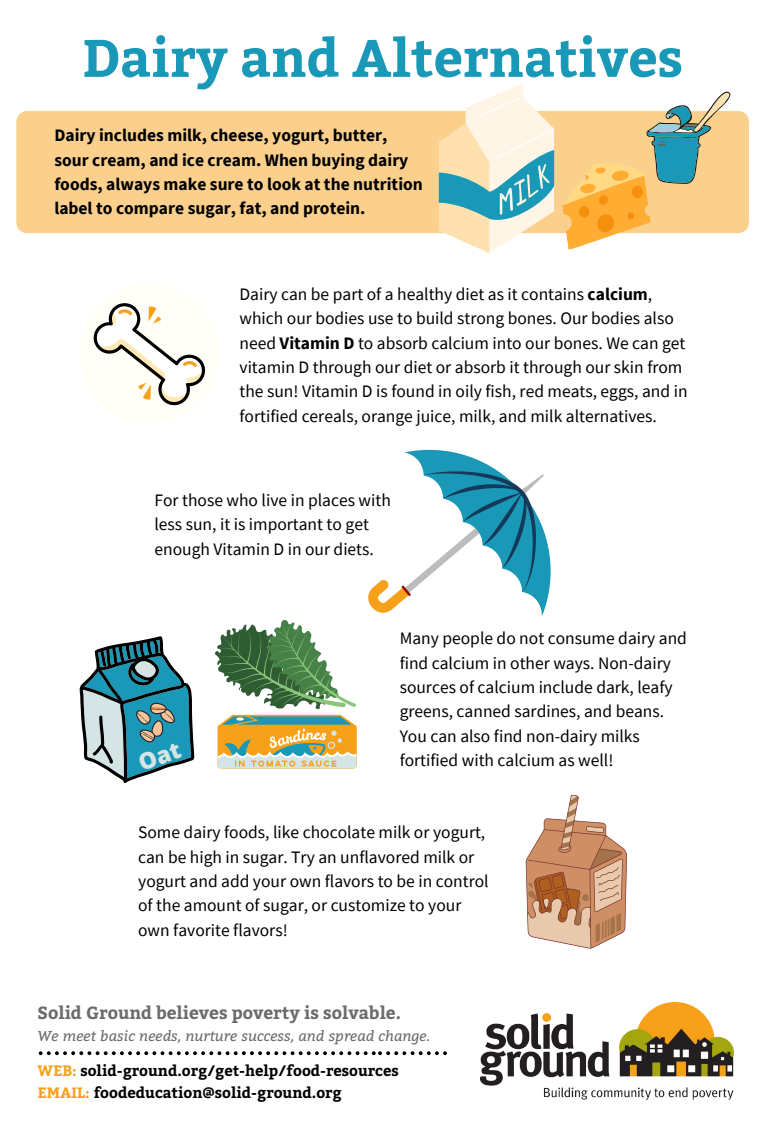
<style>
.page{position:relative;width:765px;height:1125px;background:#fff}
.page>*{position:absolute;margin:0;border:0;box-sizing:border-box;transform-origin:0 0}
.t1{font:700 52.5px "Bitter";color:#1a98b8}
.t2{font:17.5px/24.4px "Source Sans Pro";color:#000}
.t3{font:700 17.5px/24.4px "Source Sans Pro";color:#000}
.t4{font:700 17.5px "Bitter";color:#6b6b6b}
.t5{font:700 15px "Bitter";color:#000}
.t6{font:italic 14.25px "Bitter";color:#6b6b6b}
.s1{font-weight:700}
.s2{color:#f7a11a}
</style>
<div class="page">
<svg style="left:39px;top:1051px;width:408px;height:4px"></svg>
<img style="left:480px;top:1002px;width:254px;height:98px">
<div style="left:79px;top:284px;width:140px;height:139px;background:#fffff8;border-radius:50%"></div>
<svg style="left:93px;top:303px;width:113px;height:102px"></svg>
<div style="left:16px;top:111px;width:733px;height:122px;background:#fbd08d;border-radius:11px"></div>
<svg style="left:439px;top:83px;width:292px;height:170px"></svg>
<svg style="left:215px;top:449px;width:336px;height:319px"></svg>
<svg style="left:526px;top:794px;width:101px;height:155px"></svg>
<svg style="left:79px;top:636px;width:116px;height:147px"></svg>
<p class="t1" style="left:82px;top:20px;width:603px">Dairy and Alternatives</p>
<p class="t3" style="left:54px;top:123px;width:370px">Dairy includes milk, cheese, yogurt, butter, sour cream, and ice cream. When buying dairy foods, always make sure to look at the nutrition label to compare sugar, fat, and protein.</p>
<p class="t2" style="left:240px;top:281px;width:450px">Dairy can be part of a healthy diet as it contains <span class="s1">calcium</span>, which our bodies use to build strong bones. Our bodies also need <span class="s1">Vitamin D</span> to absorb calcium into our bones. We can get vitamin D through our diet or absorb it through our skin from the sun! Vitamin D is found in oily fish, red meats, eggs, and in fortified cereals, orange juice, milk, and milk alternatives.</p>
<p class="t2" style="left:154px;top:488px;width:238px">For those who live in places with less sun, it is important to get enough Vitamin D in our diets.</p>
<p class="t2" style="left:400px;top:626px;width:289px">Many people do not consume dairy and find calcium in other ways. Non-dairy sources of calcium include dark, leafy greens, canned sardines, and beans.<br>You can also find non-dairy milks fortified with calcium as well!</p>
<p class="t2" style="left:138px;top:820px;width:352px">Some dairy foods, like chocolate milk or yogurt, can be high in sugar. Try an unflavored milk or yogurt and add your own flavors to be in control of the amount of sugar, or customize to your own favorite flavors!</p>
<p class="t4" style="left:38px;top:1000px;width:365px">Solid Ground believes poverty is solvable.</p>
<p class="t6" style="left:38px;top:1025px;width:394px">We meet basic needs, nurture success, and spread change.</p>
<p class="t5" style="left:38px;top:1060px;width:363px"><span class="s2">WEB:</span> solid-ground.org/get-help/food-resources</p>
<p class="t5" style="left:38px;top:1082px;width:306px"><span class="s2">EMAIL:</span> foodeducation@solid-ground.org</p>
</div>
